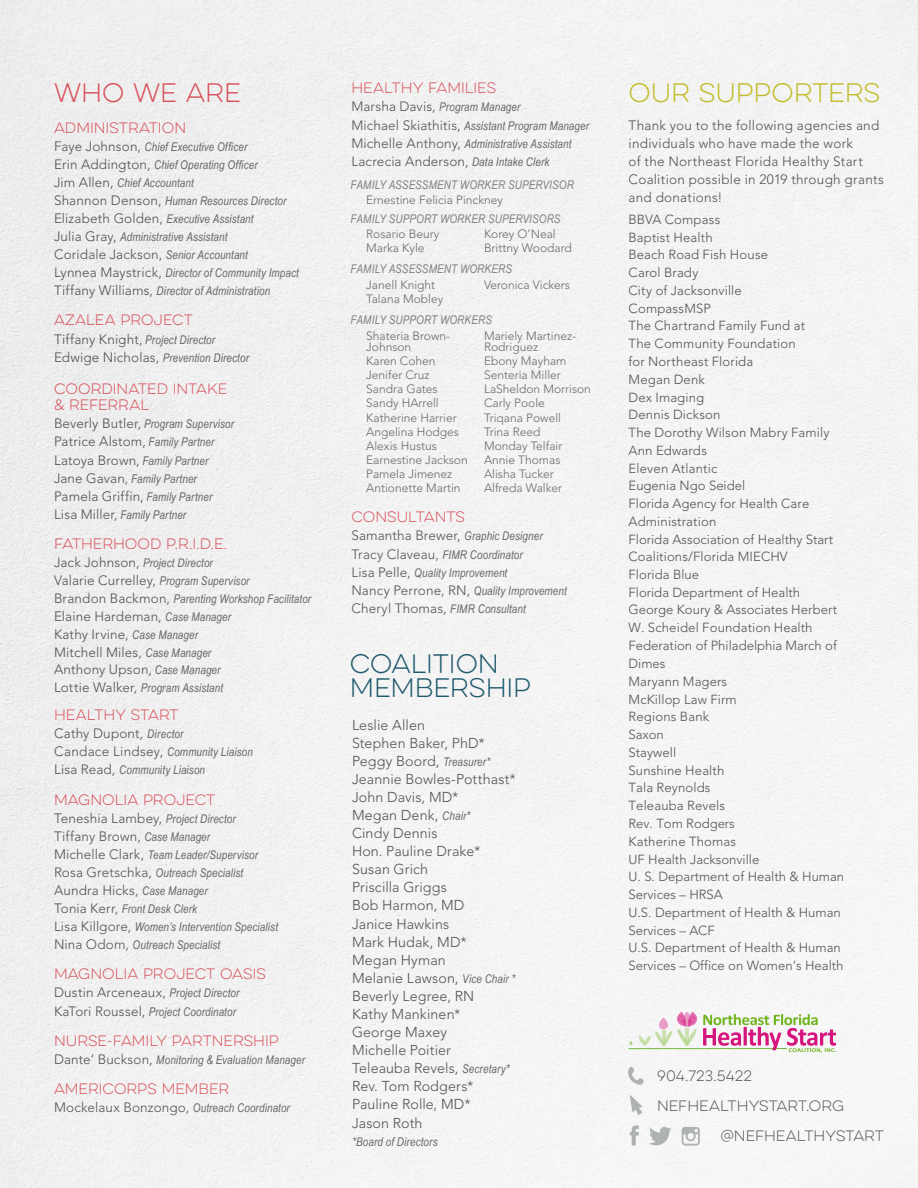
<style>
.page{position:relative;width:918px;height:1188px;background:#f3f3f3}
.page>*{position:absolute;margin:0;border:0;box-sizing:border-box;transform-origin:0 0}
.t1{font:100 24px/24px "Eveleth Clean";letter-spacing:-.01em;color:#205d71}
.t2{font:100 24px "Eveleth Clean";letter-spacing:-.005em;color:#ccc62c}
.t3{font:100 24px "Eveleth Clean";letter-spacing:-.005em;color:#e75560}
.t4{font:300 14.25px/18.1px "Avenir";letter-spacing:.01em;color:#58595b}
.t5{font:300 13.5px/18px "Avenir";letter-spacing:.015em;color:#58595b}
.t6{font:100 13.5px/16.5px "Eveleth Clean";color:#e75560}
.t7{font:100 13.5px "Eveleth Clean";color:#58595b}
.t8{font:300 13.2px/17.7px "Avenir";letter-spacing:.005em;color:#58595b}
.t9{font:italic 12px/18.1px "Arial Narrow";letter-spacing:.01em;color:#6d6e71}
.t10{font:300 12px/14.1px "Avenir";color:#717275}
.t11{font:italic 12px "Arial Narrow";letter-spacing:.01em;color:#888a8c}
.s1{font-family:"Avenir";font-weight:300;font-style:normal;font-size:13.5px;color:#58595b}
.s2{font-family:"Arial Narrow";font-weight:400;font-style:italic;font-size:12px;color:#6d6e71}
</style>
<div class="page">
<h1 class="t3" style="left:54px;top:77px;width:189px">WHO WE ARE</h1>
<p class="t6" style="left:54px;top:119px;width:134px">ADMINISTRATION</p>
<p class="t9" style="left:54px;top:137px;width:234px"><span class="s1">Faye Johnson,</span> Chief Executive Officer<br><span class="s1">Erin Addington,</span> Chief Operating Officer<br><span class="s1">Jim Allen,</span> Chief Accountant<br><span class="s1">Shannon Denson,</span> Human Resources Director <span class="s1">Elizabeth Golden,</span> Executive Assistant<br><span class="s1">Julia Gray,</span> Administrative Assistant</p>
<p class="t5" style="left:54px;top:246px;width:195px">Coridale Jackson, <span class="s2">Senior Accountant</span></p>
<p class="t9" style="left:54px;top:264px;width:247px"><span class="s1">Lynnea Maystrick,</span> Director of Community Impact<br><span class="s1">Tiffany Williams,</span> Director of Administration</p>
<p class="t6" style="left:54px;top:312px;width:140px">AZALEA PROJECT</p>
<p class="t9" style="left:54px;top:330px;width:196px"><span class="s1">Tiffany Knight,</span> Project Director<br><span class="s1">Edwige Nicholas,</span> Prevention Director</p>
<p class="t6" style="left:54px;top:380px;width:175px">COORDINATED INTAKE &amp; REFERRAL</p>
<p class="t9" style="left:54px;top:415px;width:182px"><span class="s1">Beverly Butler,</span> Program Supervisor</p>
<p class="t5" style="left:54px;top:433px;width:162px">Patrice Alstom, <span class="s2">Family Partner</span></p>
<p class="t9" style="left:54px;top:451px;width:156px"><span class="s1">Latoya Brown,</span> Family Partner<br><span class="s1">Jane Gavan,</span> Family Partner</p>
<p class="t5" style="left:54px;top:487px;width:160px">Pamela Griffin, <span class="s2">Family Partner</span></p>
<p class="t9" style="left:54px;top:505px;width:134px"><span class="s1">Lisa Miller,</span> Family Partner</p>
<p class="t6" style="left:54px;top:535px;width:175px">FATHERHOOD P.R.I.D.E.</p>
<p class="t9" style="left:54px;top:553px;width:160px"><span class="s1">Jack Johnson,</span> Project Director</p>
<p class="t5" style="left:54px;top:571px;width:197px">Valarie Currelley, <span class="s2">Program Supervisor</span></p>
<p class="t9" style="left:54px;top:590px;width:259px"><span class="s1">Brandon Backmon,</span> Parenting Workshop Facilitator</p>
<p class="t5" style="left:54px;top:608px;width:179px">Elaine Hardeman, <span class="s2">Case Manager<br></span>Kathy Irvine, <span class="s2">Case Manager<br></span>Mitchell Miles, <span class="s2">Case Manager</span></p>
<p class="t5" style="left:54px;top:660px;width:168px">Anthony Upson, <span class="s2">Case Manager</span></p>
<p class="t9" style="left:54px;top:678px;width:171px"><span class="s1">Lottie Walker,</span> Program Assistant</p>
<p class="t6" style="left:54px;top:707px;width:126px">HEALTHY START</p>
<p class="t5" style="left:54px;top:725px;width:131px">Cathy Dupont, <span class="s2">Director</span></p>
<p class="t9" style="left:54px;top:743px;width:200px"><span class="s1">Candace Lindsey,</span> Community Liaison<br><span class="s1">Lisa Read,</span> Community Liaison</p>
<p class="t6" style="left:54px;top:791px;width:163px">MAGNOLIA PROJECT</p>
<p class="t5" style="left:54px;top:809px;width:183px">Teneshia Lambey, <span class="s2">Project Director<br></span>Tiffany Brown, <span class="s2">Case Manager</span></p>
<p class="t9" style="left:54px;top:845px;width:206px"><span class="s1">Michelle Clark,</span> Team Leader/Supervisor<br><span class="s1">Rosa Gretschka,</span> Outreach Specialist</p>
<p class="t5" style="left:54px;top:882px;width:155px">Aundra Hicks, <span class="s2">Case Manager</span></p>
<p class="t9" style="left:54px;top:900px;width:226px"><span class="s1">Tonia Kerr,</span> Front Desk Clerk<br><span class="s1">Lisa Killgore,</span> Women’s Intervention Specialist<br><span class="s1">Nina Odom,</span> Outreach Specialist</p>
<p class="t6" style="left:54px;top:966px;width:214px">MAGNOLIA PROJECT OASIS</p>
<p class="t5" style="left:54px;top:984px;width:187px">Dustin Arceneaux, <span class="s2">Project Director</span></p>
<p class="t9" style="left:54px;top:1002px;width:183px"><span class="s1">KaTori Roussel,</span> Project Coordinator</p>
<p class="t6" style="left:54px;top:1032px;width:226px">NURSE-FAMILY PARTNERSHIP</p>
<p class="t9" style="left:54px;top:1050px;width:252px"><span class="s1">Dante’ Buckson,</span> Monitoring &amp; Evaluation Manager</p>
<p class="t6" style="left:54px;top:1080px;width:177px">AMERICORPS MEMBER</p>
<p class="t9" style="left:54px;top:1098px;width:237px"><span class="s1">Mockelaux Bonzongo,</span> Outreach Coordinator</p>
<p class="t6" style="left:351px;top:80px;width:146px">HEALTHY FAMILIES</p>
<p class="t9" style="left:351px;top:98px;width:239px"><span class="s1">Marsha Davis,</span> Program Manager<br><span class="s1">Michael Skiathitis,</span> Assistant Program Manager<br><span class="s1">Michelle Anthony,</span> Administrative Assistant</p>
<p class="t5" style="left:351px;top:152px;width:200px">Lacrecia Anderson, <span class="s2">Data Intake Clerk</span></p>
<p class="t11" style="left:351px;top:176px;width:225px">FAMILY ASSESSMENT WORKER SUPERVISOR</p>
<p class="t10" style="left:366px;top:193px;width:138px">Ernestine Felicia Pinckney</p>
<p class="t11" style="left:351px;top:211px;width:211px">FAMILY SUPPORT WORKER SUPERVISORS</p>
<p class="t10" style="left:366px;top:227px;width:75px">Rosario Beury<br>Marka Kyle</p>
<p class="t10" style="left:484px;top:227px;width:89px">Korey O’Neal<br>Brittny Woodard</p>
<p class="t11" style="left:351px;top:260px;width:163px">FAMILY ASSESSMENT WORKERS</p>
<p class="t10" style="left:366px;top:278px;width:79px">Janell Knight<br>Talana Mobley</p>
<p class="t10" style="left:484px;top:278px;width:88px">Veronica Vickers</p>
<p class="t11" style="left:351px;top:312px;width:143px">FAMILY SUPPORT WORKERS</p>
<p class="t10" style="left:366px;top:331px;width:86px;line-height:10.5px">Shateria Brown-<br>Johnson</p>
<p class="t10" style="left:366px;top:354px;width:103px">Karen Cohen<br>Jenifer Cruz<br>Sandra Gates<br>Sandy HArrell<br>Katherine Harrier<br>Angelina Hodges<br>Alexis Hustus<br>Earnestine Jackson<br>Pamela Jimenez<br>Antionette Martin</p>
<p class="t10" style="left:484px;top:331px;width:94px;line-height:10.5px">Mariely Martinez-<br>Rodriguez</p>
<p class="t10" style="left:484px;top:354px;width:108px">Ebony Mayham<br>Senteria Miller<br>LaSheldon Morrison<br>Carly Poole<br>Triqana Powell<br>Trina Reed<br>Monday Telfair<br>Annie Thomas<br>Alisha Tucker<br>Alfreda Walker</p>
<p class="t6" style="left:351px;top:509px;width:115px">CONSULTANTS</p>
<p class="t5" style="left:351px;top:527px;width:193px">Samantha Brewer, <span class="s2">Graphic Designer</span></p>
<p class="t9" style="left:351px;top:545px;width:217px"><span class="s1">Tracy Claveau,</span> FIMR Coordinator<br><span class="s1">Lisa Pelle,</span> Quality Improvement<br><span class="s1">Nancy Perrone, RN,</span> Quality Improvement <span class="s1">Cheryl Thomas,</span> FIMR Consultant</p>
<h1 class="t1" style="left:350px;top:652px;width:183px">COALITION<br>MEMBERSHIP</h1>
<p class="t4" style="left:352px;top:716px;width:165px">Leslie Allen<br>Stephen Baker, PhD*<br>Peggy Boord, <span class="s2">Treasurer*<br></span>Jeannie Bowles-Potthast*<br>John Davis, MD*<br>Megan Denk, <span class="s2">Chair*<br></span>Cindy Dennis<br>Hon. Pauline Drake*<br>Susan Grich<br>Priscilla Griggs<br>Bob Harmon, MD<br>Janice Hawkins<br>Mark Hudak, MD*<br>Megan Hyman<br>Melanie Lawson, <span class="s2">Vice Chair *<br></span>Beverly Legree, RN<br>Kathy Mankinen*<br>George Maxey<br>Michelle Poitier<br>Teleauba Revels, <span class="s2">Secretary*<br></span>Rev. Tom Rodgers*<br>Pauline Rolle, MD*<br>Jason Roth</p>
<p class="t9" style="left:352px;top:1132px;width:87px">*Board of Directors</p>
<h1 class="t2" style="left:629px;top:77px;width:253px">OUR SUPPORTERS</h1>
<p class="t5" style="left:629px;top:116px;width:257px">Thank you to the following agencies and individuals who have made the work<br>of the Northeast Florida Healthy Start Coalition possible in 2019 through grants and donations!</p>
<p class="t8" style="left:629px;top:210px;width:217px">BBVA Compass<br>Baptist Health<br>Beach Road Fish House<br>Carol Brady<br>City of Jacksonville<br>CompassMSP<br>The Chartrand Family Fund at<br>The Community Foundation<br>for Northeast Florida<br>Megan Denk<br>Dex Imaging<br>Dennis Dickson<br>The Dorothy Wilson Mabry Family<br>Ann Edwards<br>Eleven Atlantic<br>Eugenia Ngo Seidel<br>Florida Agency for Health Care<br>Administration<br>Florida Association of Healthy Start<br>Coalitions/Florida MIECHV<br>Florida Blue<br>Florida Department of Health<br>George Koury &amp; Associates Herbert<br>W. Scheidel Foundation Health<br>Federation of Philadelphia March of<br>Dimes<br>Maryann Magers<br>McKillop Law Firm<br>Regions Bank<br>Saxon<br>Staywell<br>Sunshine Health<br>Tala Reynolds<br>Teleauba Revels<br>Rev. Tom Rodgers<br>Katherine Thomas<br>UF Health Jacksonville<br>U. S. Department of Health &amp; Human<br>Services – HRSA<br>U.S. Department of Health &amp; Human<br>Services – ACF<br>U.S. Department of Health &amp; Human<br>Services – Office on Women’s Health</p>
<p class="t7" style="left:657px;top:1067px;width:96px">904.723.5422</p>
<p class="t7" style="left:657px;top:1096px;width:188px">NEFHEALTHYSTART.ORG</p>
<p class="t7" style="left:720px;top:1127px;width:165px">@NEFHEALTHYSTART</p>
</div>
